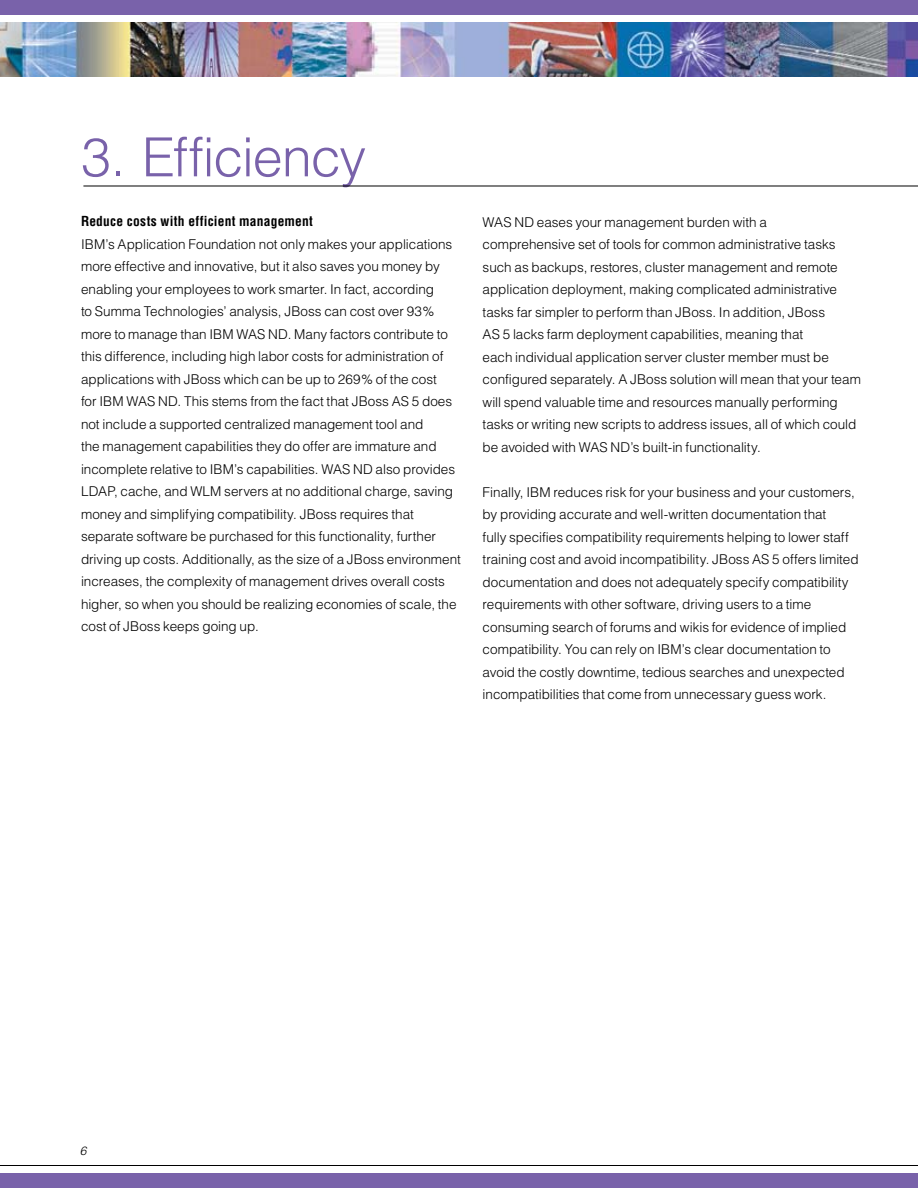
<style>
.page{position:relative;width:918px;height:1188px;background:#fff}
.page>*{position:absolute;margin:0;border:0;box-sizing:border-box;transform-origin:0 0}
.t1{font:300 54px "Helvetica";letter-spacing:-.02em;color:#7962aa}
.t2{font:300 13.5px/22.5px "Helvetica";color:#000}
.t3{font:700 condensed 13.5px "Helvetica";letter-spacing:.015em;color:#000}
</style>
<div class="page">
<hr style="left:0;top:1165px;width:918px;height:1px;background:#000">
<div style="left:0;top:0;width:918px;height:15px;background:#7962aa"></div>
<div style="left:0;top:1173px;width:918px;height:15px;background:#7962aa"></div>
<hr style="left:83px;top:186px;width:835px;height:1px;background:#000">
<img style="left:0;top:22px;width:918px;height:54px">
<h1 class="t1" style="left:81px;top:123px;width:287px">3. Efficiency</h1>
<p class="t3" style="left:81px;top:213px;width:234px">Reduce costs with efficient management</p>
<p class="t2" style="left:81px;top:233px;width:381px">IBM’s Application Foundation not only makes your applications more effective and innovative, but it also saves you money by enabling your employees to work smarter. In fact, according<br>to Summa Technologies’ analysis, JBoss can cost over 93% more to manage than IBM WAS ND. Many factors contribute to this difference, including high labor costs for administration of applications with JBoss which can be up to 269% of the cost<br>for IBM WAS ND. This stems from the fact that JBoss AS 5 does not include a supported centralized management tool and<br>the management capabilities they do offer are immature and incomplete relative to IBM’s capabilities. WAS ND also provides LDAP, cache, and WLM servers at no additional charge, saving money and simplifying compatibility. JBoss requires that separate software be purchased for this functionality, further driving up costs. Additionally, as the size of a JBoss environment increases, the complexity of management drives overall costs higher, so when you should be realizing economies of scale, the cost of JBoss keeps going up.</p>
<p class="t2" style="left:483px;top:211px;width:380px">WAS ND eases your management burden with a comprehensive set of tools for common administrative tasks such as backups, restores, cluster management and remote application deployment, making complicated administrative tasks far simpler to perform than JBoss. In addition, JBoss<br>AS 5 lacks farm deployment capabilities, meaning that<br>each individual application server cluster member must be configured separately. A JBoss solution will mean that your team will spend valuable time and resources manually performing tasks or writing new scripts to address issues, all of which could be avoided with WAS ND’s built-in functionality.</p>
<p class="t2" style="left:483px;top:481px;width:377px">Finally, IBM reduces risk for your business and your customers, by providing accurate and well-written documentation that<br>fully specifies compatibility requirements helping to lower staff training cost and avoid incompatibility. JBoss AS 5 offers limited documentation and does not adequately specify compatibility requirements with other software, driving users to a time consuming search of forums and wikis for evidence of implied compatibility. You can rely on IBM’s clear documentation to avoid the costly downtime, tedious searches and unexpected incompatibilities that come from unnecessary guess work.</p>
</div>
